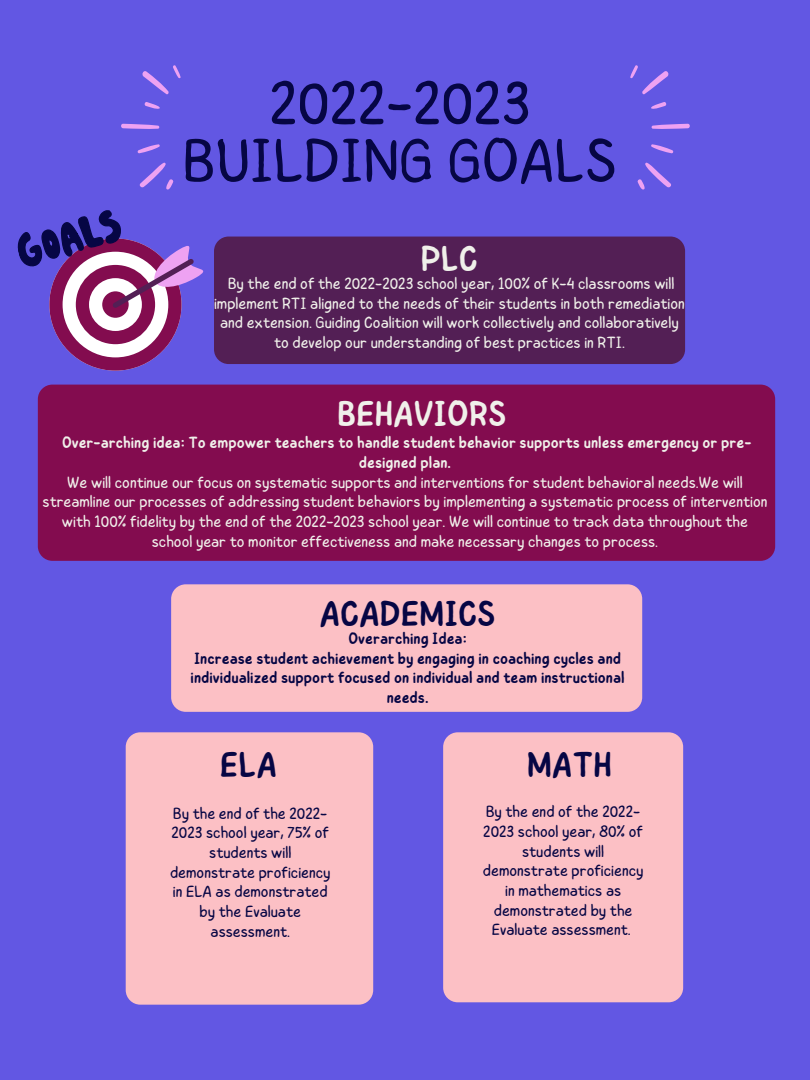
<style>
.page{position:relative;width:810px;height:1080px;background:#6257e3}
.page>*{position:absolute;margin:0;border:0;box-sizing:border-box;transform-origin:0 0}
.t1{font:300 61.56px/57.6px "Childos Arabic";color:#060644;text-align:center}
.t2{font:500 35.94px "Childos Arabic";color:#060644}
.t3{font:500 35.94px "Childos Arabic";color:#f0f0ea}
.t4{font:300 16.25px/19.7px "Childos Arabic";color:#f0f0ea;text-align:center}
.t5{font:300 16.25px/19.7px "Childos Arabic";color:#060644;text-align:center}
.t6{font:500 16.25px/19.7px "Childos Arabic";color:#060644;text-align:center}
.t7{font:500 16.25px/19.7px "Childos Arabic";color:#f0f0ea;text-align:center}
</style>
<div class="page">
<div style="left:214px;top:237px;width:471px;height:127px;background:#531f55;border-radius:15px"></div>
<div style="left:38px;top:385px;width:737px;height:176px;background:#830c4f;border-radius:15px"></div>
<div style="left:126px;top:732px;width:247px;height:273px;background:#fcc0c5;border-radius:15px"></div>
<div style="left:443px;top:732px;width:240px;height:270px;background:#fcc0c5;border-radius:15px"></div>
<svg style="left:17px;top:210px;width:187px;height:161px"></svg>
<svg style="left:144px;top:102px;width:16px;height:7px"></svg>
<svg style="left:121px;top:124px;width:39px;height:5px"></svg>
<svg style="left:137px;top:144px;width:23px;height:10px"></svg>
<svg style="left:139px;top:162px;width:35px;height:28px"></svg>
<svg style="left:142px;top:65px;width:39px;height:30px"></svg>
<svg style="left:651px;top:102px;width:16px;height:7px"></svg>
<svg style="left:651px;top:124px;width:39px;height:5px"></svg>
<svg style="left:651px;top:144px;width:23px;height:10px"></svg>
<svg style="left:637px;top:162px;width:34px;height:28px"></svg>
<svg style="left:630px;top:65px;width:39px;height:30px"></svg>
<div style="left:171px;top:584px;width:471px;height:128px;background:#fcc0c5;border-radius:15px"></div>
<h1 class="t1" style="left:183px;top:75px;width:435px">2022-2023<br>BUILDING GOALS</h1>
<h2 class="t3" style="left:421px;top:234px;width:59px">PLC</h2>
<p class="t4" style="left:214px;top:274px;width:472px">By the end of the 2022-2023 school year, 100% of K-4 classrooms will implement RTI aligned to the needs of their students in both remediation and extension. Guiding Coalition will work collectively and collaboratively to develop our understanding of best practices in RTI.</p>
<h2 class="t3" style="left:337px;top:388px;width:171px">BEHAVIORS</h2>
<p class="t7" style="left:62px;top:433px;width:691px">Over-arching idea: To empower teachers to handle student behavior supports unless emergency or pre&shy;designed plan.</p>
<p class="t4" style="left:43px;top:473px;width:726px">We will continue our focus on systematic supports and interventions for student behavioral needs.We will streamline our processes of addressing student behaviors by implementing a systematic process of intervention with 100% fidelity by the end of the 2022-2023 school year. We will continue to track data throughout the school year to monitor effectiveness and make necessary changes to process.</p>
<h2 class="t2" style="left:320px;top:589px;width:178px">ACADEMICS</h2>
<p class="t6" style="left:191px;top:629px;width:435px">Overarching Idea:<br>Increase student achievement by engaging in coaching cycles and individualized support focused on individual and team instructional needs.</p>
<h2 class="t2" style="left:220px;top:739px;width:59px">ELA</h2>
<h2 class="t2" style="left:527px;top:739px;width:87px">MATH</h2>
<p class="t5" style="left:170px;top:804px;width:162px">By the end of the 2022-<br>2023 school year, 75% of students will demonstrate proficiency in ELA as demonstrated by the Evaluate assessment.</p>
<p class="t5" style="left:483px;top:802px;width:162px">By the end of the 2022-<br>2023 school year, 80% of students will demonstrate proficiency in mathematics as demonstrated by the<br>Evaluate assessment.</p>
</div>
